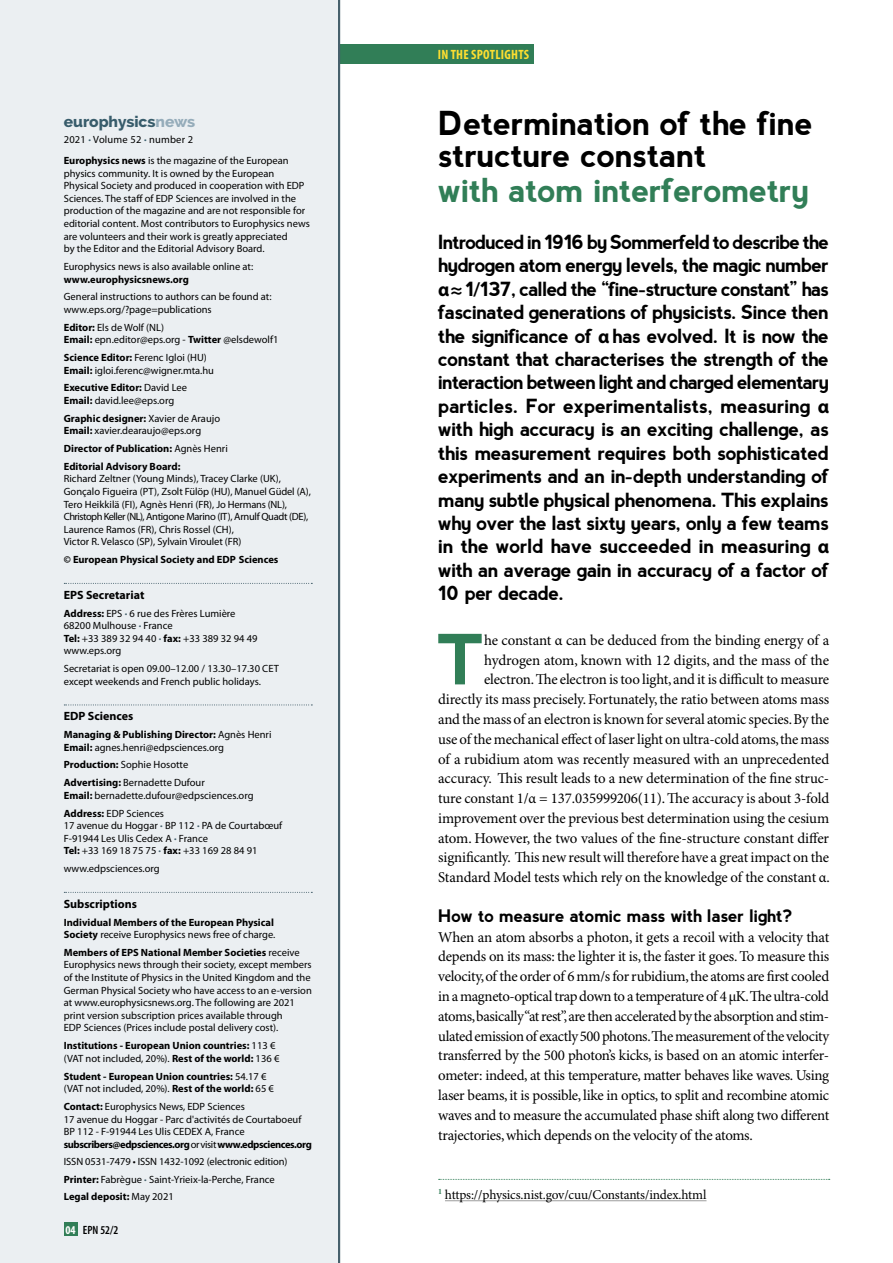
<style>
.page{position:relative;width:893px;height:1263px;background:#fff}
.page>*{position:absolute;margin:0;border:0;box-sizing:border-box;transform-origin:0 0}
.t1{font:700 69px "nevis";color:#317e57}
.t2{font:700 33px/32.1px "nevis";letter-spacing:-.015em;color:#000}
.t3{font:700 33px "nevis";letter-spacing:-.015em;color:#317e57}
.t4{font:700 19.5px/23.4px "nevis";letter-spacing:-.03em;color:#000;text-align:justify}
.t5{font:700 17.25px "nevis";letter-spacing:-.015em;color:#000}
.t6{font:800 15.6px "Raleway";color:#385c6b}
.t7{font:15px/19.8px "Minion Pro";letter-spacing:-.01em;color:#000;text-align:right}
.t8{font:13.5px "Minion Pro";letter-spacing:-.015em;color:#000}
.t9{font:700 condensed 13.5px "Myriad Pro";letter-spacing:.02em;color:#ffdf30}
.t10{font:700 12px "Myriad Pro";color:#000}
.t11{font:600 condensed 12px "Myriad Pro";color:#000}
.t12{font:10.5px/12.6px "Myriad Pro";color:#000}
.t13{font:700 10.5px/12.6px "Myriad Pro";color:#000}
.s1{color:#95acba}
.s2{font-weight:300;color:#385c6b}
.s3{font-weight:700}
.s4{font-weight:400}
.s5{font-weight:300;color:#46606c}
.s6{font-weight:700;color:#fff}
.s7{font-family:"Myriad Pro"}
</style>
<div class="page">
<div style="left:289px;top:45px;width:245px;height:19px;background:#317e57"></div>
<hr style="left:337px;top:0;width:3px;height:1263px;background:#46606c">
<div style="left:0;top:0;width:337px;height:1263px;background:#ebeff2"></div>
<svg style="left:64px;top:583px;width:248px;height:1px"></svg>
<svg style="left:64px;top:704px;width:248px;height:1px"></svg>
<svg style="left:64px;top:892px;width:248px;height:1px"></svg>
<div style="left:64px;top:1222px;width:13px;height:14px;background:#317e57"></div>
<svg style="left:439px;top:1179px;width:391px;height:1px"></svg>
<hr style="left:445px;top:1200px;width:261px;height:1px;background:#9d9d9c">
<h3 class="t6" style="left:64px;top:113px;width:133px">europhysics<span class="s1">news</span></h3>
<p class="t12" style="left:64px;top:129px;width:226px;line-height:21.1px">2021 <span class="s2">•</span> Volume 52 <span class="s2">•</span> number 2<br><span class="s3">Europhysics news</span> is the magazine of the European</p>
<p class="t12" style="left:64px;top:167px;width:248px">physics community. It is owned by the European Physical Society and produced in cooperation with EDP Sciences. The staff of EDP Sciences are involved in the production of the magazine and are not responsible for editorial content. Most contributors to Europhysics news are volunteers and their work is greatly appreciated<br>by the Editor and the Editorial Advisory Board.</p>
<p class="t12" style="left:64px;top:260px;width:191px">Europhysics news is also available online at:</p>
<p class="t13" style="left:64px;top:273px;width:127px">www.europhysicsnews.org</p>
<p class="t12" style="left:64px;top:291px;width:209px">General instructions to authors can be found at: www.eps.org/?page=publications</p>
<p class="t12" style="left:64px;top:321px;width:216px"><span class="s3">Editor:</span> Els de Wolf (NL)<br><span class="s3">Email:</span> epn.editor@eps.org - <span class="s3">Twitter</span> @elsdewolf1</p>
<p class="t12" style="left:64px;top:351px;width:152px"><span class="s3">Science Editor:</span> Ferenc Igloi (HU)<br><span class="s3">Email:</span> igloi.ferenc@wigner.mta.hu</p>
<p class="t12" style="left:64px;top:382px;width:125px"><span class="s3">Executive Editor:</span> David Lee<br><span class="s3">Email:</span> david.lee@eps.org</p>
<p class="t12" style="left:64px;top:412px;width:158px"><span class="s3">Graphic designer:</span> Xavier de Araujo<br><span class="s3">Email:</span> xavier.dearaujo@eps.org</p>
<p class="t13" style="left:64px;top:440px;width:166px;line-height:17.7px">Director of Publication: <span class="s4">Agnès Henri<br></span>Editorial Advisory Board:</p>
<p class="t12" style="left:64px;top:473px;width:249px">Richard Zeltner (Young Minds), Tracey Clarke (UK), Gonçalo Figueira (PT), Zsolt Fülöp (HU), Manuel Güdel (A), Tero Heikkilä (FI), Agnès Henri (FR), Jo Hermans (NL), Christoph Keller (NL), Antigone Marino (IT), Arnulf Quadt (DE), Laurence Ramos (FR), Chris Rossel (CH),<br>Victor R. Velasco (SP), Sylvain Viroulet (FR)</p>
<p class="t13" style="left:64px;top:553px;width:216px">© European Physical Society and EDP Sciences</p>
<p class="t10" style="left:64px;top:588px;width:82px">EPS Secretariat</p>
<p class="t12" style="left:64px;top:607px;width:195px"><span class="s3">Address:</span> EPS <span class="s5">•</span> 6 rue des Frères Lumière<br>68200 Mulhouse <span class="s5">•</span> France<br><span class="s3">Tel:</span> +33 389 32 94 40 <span class="s5">•</span> <span class="s3">fax:</span> +33 389 32 94 49 www.eps.org</p>
<p class="t12" style="left:64px;top:662px;width:217px">Secretariat is open 09.00–12.00 / 13.30–17.30 CET except weekends and French public holidays.</p>
<p class="t10" style="left:64px;top:710px;width:71px">EDP Sciences</p>
<p class="t12" style="left:64px;top:728px;width:209px"><span class="s3">Managing &amp; Publishing Director:</span> Agnès Henri<br><span class="s3">Email:</span> agnes.henri@edpsciences.org</p>
<p class="t12" style="left:64px;top:756px;width:143px;line-height:17.7px"><span class="s3">Production:</span> Sophie Hosotte<br><span class="s3">Advertising:</span> Bernadette Dufour</p>
<p class="t12" style="left:64px;top:787px;width:191px;line-height:17.7px"><span class="s3">Email:</span> bernadette.dufour@edpsciences.org<br><span class="s3">Address:</span> EDP Sciences</p>
<p class="t12" style="left:64px;top:819px;width:220px">17 avenue du Hoggar <span class="s5">•</span> BP 112 <span class="s5">•</span> PA de Courtabœuf<br>F-91944 Les Ulis Cedex A <span class="s5">•</span> France<br><span class="s3">Tel:</span> +33 169 18 75 75 <span class="s5">•</span> <span class="s3">fax:</span> +33 169 28 84 91</p>
<p class="t12" style="left:64px;top:862px;width:97px">www.edpsciences.org</p>
<p class="t10" style="left:64px;top:897px;width:75px">Subscriptions</p>
<p class="t13" style="left:64px;top:916px;width:213px">Individual Members of the European Physical<br>Society <span class="s4">receive Europhysics news free of charge.</span></p>
<p class="t12" style="left:64px;top:946px;width:250px"><span class="s3">Members of EPS National Member Societies</span> receive Europhysics news through their society, except members of the Institute of Physics in the United Kingdom and the German Physical Society who have access to an e-version at www.europhysicsnews.org. The following are 2021 print version subscription prices available through<br>EDP Sciences (Prices include postal delivery cost).</p>
<p class="t13" style="left:64px;top:1039px;width:217px">Institutions - European Union countries: <span class="s4">113 € (VAT not included, 20%).</span> Rest of the world: <span class="s4">136 €</span></p>
<p class="t13" style="left:64px;top:1070px;width:212px">Student - European Union countries: <span class="s4">54.17 € (VAT not included, 20%).</span> Rest of the world: <span class="s4">65 €</span></p>
<p class="t12" style="left:64px;top:1100px;width:250px"><span class="s3">Contact:</span> Europhysics News, EDP Sciences<br>17 avenue du Hoggar - Parc d'activités de Courtaboeuf BP 112 - F-91944 Les Ulis CEDEX A, France <span class="s3">subscribers@edpsciences.org</span> or visit <span class="s3">www.edpsciences.org</span></p>
<p class="t12" style="left:64px;top:1153px;width:225px;line-height:17.1px">ISSN 0531-7479 • ISSN 1432-1092 (electronic edition)<br><span class="s3">Printer:</span> Fabrègue <span class="s5">•</span> Saint-Yrieix-la-Perche, France<br><span class="s3">Legal deposit:</span> May 2021</p>
<p class="t11" style="left:65px;top:1223px;width:54px"><span class="s6">04</span> EPN 52/2</p>
<p class="t9" style="left:438px;top:47px;width:93px">IN THE SPOTLIGHTS</p>
<h2 class="t2" style="left:438px;top:107px;width:376px">Determination of the fine structure constant</h2>
<h2 class="t3" style="left:438px;top:171px;width:373px">with atom interferometry</h2>
<p class="t4" style="left:438px;top:230px;width:392px">Introduced in 1916 by Sommerfeld to describe the hydrogen atom energy levels, the magic number <span class="s7">α ≈</span> 1/137, called the “fine-structure constant” has fascinated generations of physicists. Since then the significance of <span class="s7">α</span> has evolved. It is now the constant that characterises the strength of the interaction between light and charged elementary particles. For experimentalists, measuring <span class="s7">α </span>with high accuracy is an exciting challenge, as this measurement requires both sophisticated experiments and an in-depth understanding of many subtle physical phenomena. This explains why over the last sixty years, only a few teams in the world have succeeded in measuring <span class="s7">α </span>with an average gain in accuracy of a factor of 10 per decade.</p>
<h1 class="t1" style="left:437px;top:620px;width:50px">T</h1>
<p class="t7" style="left:438px;top:631px;width:393px">he constant α can be deduced from the binding energy of a hydrogen atom, known with 12 digits, and the mass of the electron. The electron is too light, and it is difficult to measure directly its mass precisely. Fortunately, the ratio between atoms mass and the mass of an electron is known for several atomic species. By the use of the mechanical effect of laser light on ultra-cold atoms, the mass of a rubidium atom was recently measured with an unprecedented accuracy. This result leads to a new determination of the fine struc&shy;ture constant 1/α = 137.035999206(11). The accuracy is about 3-fold improvement over the previous best determination using the cesium atom. However, the two values of the fine-structure constant differ significantly. This new result will therefore have a great impact on the Standard Model tests which rely on the knowledge of the constant α.</p>
<h3 class="t5" style="left:438px;top:906px;width:356px">How to measure atomic mass with laser light?</h3>
<p class="t7" style="left:438px;top:927px;width:392px;text-align:justify">When an atom absorbs a photon, it gets a recoil with a velocity that depends on its mass: the lighter it is, the faster it goes. To measure this velocity, of the order of 6 mm/s for rubidium, the atoms are first cooled in a magneto-optical trap down to a temperature of 4 µK. The ultra-cold atoms, basically “at rest”, are then accelerated by the absorption and stim&shy;ulated emission of exactly 500 photons. The measurement of the velocity transferred by the 500 photon’s kicks, is based on an atomic interfer&shy;ometer: indeed, at this temperature, matter behaves like waves. Using laser beams, it is possible, like in optics, to split and recombine atomic waves and to measure the accumulated phase shift along two different trajectories, which depends on the velocity of the atoms.</p>
<p class="t8" style="left:438px;top:1186px;width:270px"><sup>1</sup> https://physics.nist.gov/cuu/Constants/index.html</p>
</div>
